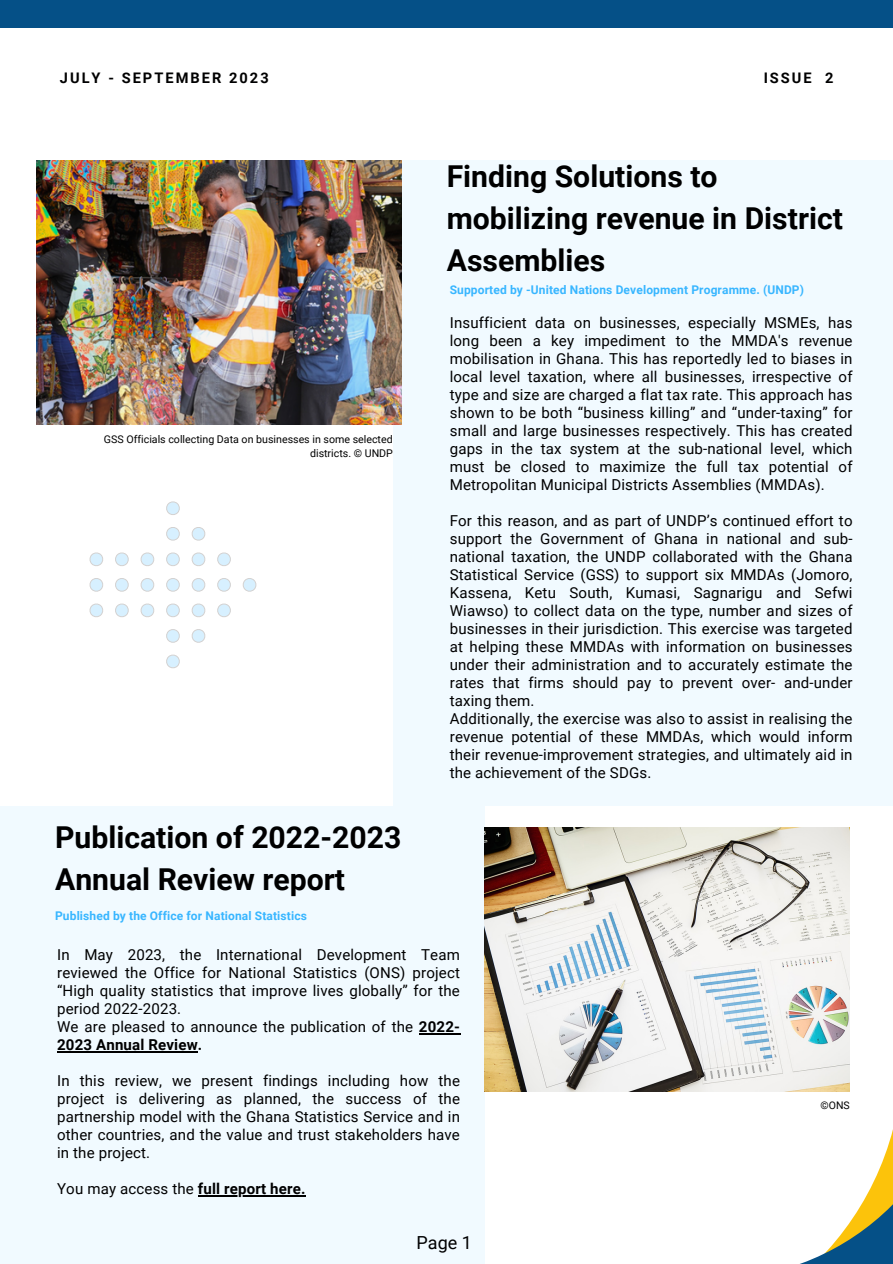
<style>
.page{position:relative;width:893px;height:1264px;background:#fff}
.page>*{position:absolute;margin:0;border:0;box-sizing:border-box;transform-origin:0 0}
.t1{font:700 30.15px/41.7px "Roboto";color:#000}
.t2{font:18px "Roboto";color:#000}
.t3{font:15px/18px "Roboto";letter-spacing:.01em;color:#000;text-align:justify}
.t4{font:700 14.55px "Roboto";letter-spacing:.14em;color:#000001}
.t5{font:700 12px "Roboto";letter-spacing:.01em;color:#38b6ff}
.t6{font:10.65px/14.2px "Roboto";color:#000;text-align:right}
.t7{font:10.5px "Roboto";color:#000}
.s1{font-weight:700}
</style>
<div class="page">
<div style="left:0;top:806px;width:484px;height:457px;background:#f1faff"></div>
<div style="left:393px;top:160px;width:499px;height:645px;background:#f1faff"></div>
<svg style="left:166px;top:501px;width:14px;height:14px"></svg>
<svg style="left:166px;top:527px;width:14px;height:14px"></svg>
<svg style="left:191px;top:527px;width:14px;height:14px"></svg>
<svg style="left:90px;top:552px;width:13px;height:14px"></svg>
<svg style="left:115px;top:552px;width:14px;height:14px"></svg>
<svg style="left:140px;top:552px;width:14px;height:14px"></svg>
<svg style="left:166px;top:552px;width:14px;height:14px"></svg>
<svg style="left:191px;top:552px;width:14px;height:14px"></svg>
<svg style="left:217px;top:552px;width:14px;height:14px"></svg>
<svg style="left:90px;top:578px;width:13px;height:14px"></svg>
<svg style="left:115px;top:578px;width:14px;height:14px"></svg>
<svg style="left:140px;top:578px;width:14px;height:14px"></svg>
<svg style="left:166px;top:578px;width:14px;height:14px"></svg>
<svg style="left:191px;top:578px;width:14px;height:14px"></svg>
<svg style="left:217px;top:578px;width:14px;height:14px"></svg>
<svg style="left:242px;top:578px;width:14px;height:14px"></svg>
<svg style="left:90px;top:603px;width:13px;height:14px"></svg>
<svg style="left:115px;top:603px;width:14px;height:14px"></svg>
<svg style="left:140px;top:603px;width:14px;height:14px"></svg>
<svg style="left:166px;top:603px;width:14px;height:14px"></svg>
<svg style="left:191px;top:603px;width:14px;height:14px"></svg>
<svg style="left:217px;top:603px;width:14px;height:14px"></svg>
<svg style="left:166px;top:629px;width:14px;height:14px"></svg>
<svg style="left:191px;top:629px;width:14px;height:14px"></svg>
<svg style="left:166px;top:654px;width:14px;height:14px"></svg>
<img style="left:37px;top:160px;width:364px;height:264px">
<img style="left:484px;top:827px;width:365px;height:264px">
<div style="left:0;top:0;width:892px;height:28px;background:#055087"></div>
<svg style="left:610px;top:1055px;width:105px;height:37px;fill:#f2f2f1"></svg>
<svg style="left:715px;top:1028px;width:177px;height:235px"></svg>
<hr style="left:419px;top:1033px;width:41px;height:1px;background:#000">
<hr style="left:57px;top:1051px;width:141px;height:1px;background:#000">
<hr style="left:198px;top:1195px;width:107px;height:1px;background:#000">
<h2 class="t4" style="left:60px;top:70px;width:210px">JULY - SEPTEMBER 2023</h2>
<p class="t4" style="left:763px;top:70px;width:71px">ISSUE 2</p>
<h3 class="t1" style="left:446px;top:156px;width:397px">Finding Solutions to mobilizing revenue in District<br>Assemblies</h3>
<h4 class="t6" style="left:104px;top:432px;width:290px">GSS Officials collecting Data on businesses in some selected districts. © UNDP</h4>
<h1 class="t1" style="left:55px;top:817px;width:348px">Publication of 2022-2023<br>Annual Review report</h1>
<h5 class="t5" style="left:55px;top:908px;width:253px">Published by the Office for National Statistics</h5>
<p class="t5" style="left:449px;top:283px;width:356px">Supported by -United Nations Development Programme. (UNDP)</p>
<h3 class="t3" style="left:449px;top:314px;width:404px">Insufficient data on businesses, especially MSMEs, has long been a key impediment to the MMDA's revenue mobilisation in Ghana. This has reportedly led to biases in local level taxation, where all businesses, irrespective of type and size are charged a flat tax rate. This approach has shown to be both “business killing” and “under-taxing” for small and large businesses respectively. This has created gaps in the tax system at the sub-national level, which must be closed to maximize the full tax potential of Metropolitan Municipal Districts Assemblies (MMDAs).</h3>
<h1 class="t3" style="left:449px;top:512px;width:404px;text-align:left">For this reason, and as part of UNDP’s continued effort to support the Government of Ghana in national and sub&shy;national taxation, the UNDP collaborated with the Ghana Statistical Service (GSS) to support six MMDAs (Jomoro, Kassena, Ketu South, Kumasi, Sagnarigu and Sefwi Wiawso) to collect data on the type, number and sizes of businesses in their jurisdiction. This exercise was targeted at helping these MMDAs with information on businesses under their administration and to accurately estimate the rates that firms should pay to prevent over- and-under taxing them.<br>Additionally, the exercise was also to assist in realising the revenue potential of these MMDAs, which would inform their revenue-improvement strategies, and ultimately aid in the achievement of the SDGs.</h1>
<h5 class="t3" style="left:57px;top:945px;width:404px;text-align:left">In May 2023, the International Development Team reviewed the Office for National Statistics (ONS) project “High quality statistics that improve lives globally” for the period 2022-2023.<br>We are pleased to announce the publication of the <span class="s1">2022- 2023 Annual Review.</span></h5>
<h4 class="t3" style="left:57px;top:1071px;width:404px">In this review, we present findings including how the project is delivering as planned, the success of the partnership model with the Ghana Statistics Service and in other countries, and the value and trust stakeholders have in the project.</h4>
<h4 class="t3" style="left:57px;top:1179px;width:250px">You may access the <span class="s1">full report here.</span></h4>
<h4 class="t2" style="left:416px;top:1232px;width:57px">Page 1</h4>
<h4 class="t7" style="left:820px;top:1099px;width:31px">©ONS</h4>
</div>
